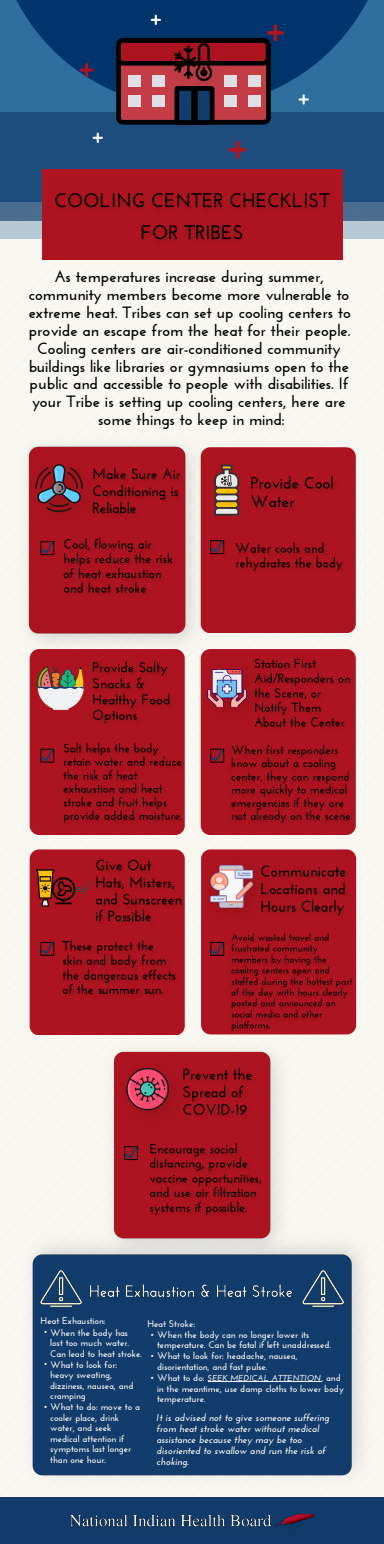
<style>
.page{position:relative;width:384px;height:1544px;background:#fff}
.page>*{position:absolute;margin:0;border:0;box-sizing:border-box;transform-origin:0 0}
.t1{font:700 16.31px/17.9px "Josefin Sans";color:#000;text-align:center}
.t2{font:italic 700 10.06px/11px "Josefin Sans";color:#f8f7f2}
.t3{font:700 9.56px/10.6px "Josefin Sans";color:#f8f7f2}
.t4{font:italic 700 8.62px "Josefin Sans";color:#f8f7f2}
.s1{font-family:"Arial";font-weight:400;font-size:8.62px}
.s2{font-family:"Arial";font-weight:400;font-style:normal}
.s3{font-style:normal;font-size:9.56px}
.s4{font-style:normal}
</style>
<div class="page">
<div style="left:0;top:0;width:383px;height:1497px;background:#f8f7f2"></div>
<img style="left:30px;top:1242px;width:334px;height:236px">
<div style="left:0;top:1497px;width:383px;height:46px;background:#123c6c"></div>
<img style="left:69px;top:1514px;width:246px;height:13px">
<div style="left:201px;top:849px;width:154px;height:183px;background:#ad141f"></div>
<div style="left:30px;top:849px;width:154px;height:186px;background:#ad141f"></div>
<div style="left:200px;top:649px;width:155px;height:186px;background:#ad141f"></div>
<div style="left:30px;top:662px;width:154px;height:173px;background:#ad141f"></div>
<div style="left:214px;top:447px;width:141px;height:186px;background:#ad141f"></div>
<img style="left:26px;top:444px;width:188px;height:218px">
<div style="left:0;top:220px;width:383px;height:19px;background:#b6cad6"></div>
<div style="left:0;top:112px;width:383px;height:108px;background:#1c4d7d"></div>
<div style="left:42px;top:169px;width:300px;height:91px;background:#ad141f"></div>
<img style="left:55px;top:192px;width:275px;height:17px">
<img style="left:141px;top:225px;width:102px;height:16px">
<img style="left:62px;top:535px;width:122px;height:68px">
<div style="left:40px;top:541px;width:14px;height:14px;border:1px solid #000"></div>
<svg style="left:40px;top:541px;width:13px;height:12px"></svg>
<img style="left:111px;top:1279px;width:171px;height:31px">
<svg style="left:0;top:0;width:383px;height:107px;background:#164f82"></svg>
<hr style="left:85px;top:63px;width:3px;height:14px;background:#ad141f;border-radius:2px">
<hr style="left:79px;top:68px;width:15px;height:3px;background:#ad141f;border-radius:2px">
<svg style="left:273px;top:24px;width:4px;height:17px"></svg>
<hr style="left:266px;top:31px;width:17px;height:4px;background:#ad141f;border-radius:2px">
<svg style="left:235px;top:141px;width:4px;height:18px"></svg>
<svg style="left:228px;top:148px;width:18px;height:4px"></svg>
<svg style="left:150px;top:15px;width:11px;height:10px"></svg>
<svg style="left:92px;top:133px;width:11px;height:10px"></svg>
<img style="left:30px;top:1250px;width:81px;height:86px">
<img style="left:26px;top:445px;width:86px;height:96px">
<svg style="left:214px;top:464px;width:25px;height:51px"></svg>
<svg style="left:30px;top:664px;width:61px;height:46px"></svg>
<img style="left:187px;top:649px;width:89px;height:87px">
<svg style="left:29px;top:860px;width:61px;height:50px;background:#9b241c"></svg>
<img style="left:201px;top:849px;width:81px;height:88px">
<hr style="left:207px;top:1381px;width:114px;height:1px;background:#f8f7f2">
<svg style="left:112px;top:34px;width:162px;height:94px;background:#6c3645"></svg>
<img style="left:154px;top:24px;width:87px;height:86px">
<svg style="left:298px;top:94px;width:10px;height:11px"></svg>
<img style="left:94px;top:1032px;width:204px;height:234px">
<img style="left:106px;top:1048px;width:92px;height:91px">
<img style="left:282px;top:1250px;width:82px;height:86px">
<img style="left:90px;top:463px;width:102px;height:61px">
<img style="left:248px;top:471px;width:98px;height:48px">
<div style="left:210px;top:540px;width:14px;height:14px;border:1px solid #000"></div>
<img style="left:233px;top:538px;width:116px;height:40px">
<img style="left:91px;top:657px;width:90px;height:73px">
<img style="left:252px;top:654px;width:104px;height:82px">
<img style="left:93px;top:854px;width:92px;height:78px">
<img style="left:258px;top:860px;width:99px;height:63px">
<img style="left:180px;top:1063px;width:84px;height:62px">
<div style="left:210px;top:748px;width:14px;height:14px;border:1px solid #000"></div>
<img style="left:224px;top:742px;width:130px;height:89px">
<div style="left:40px;top:941px;width:14px;height:14px;border:1px solid #000"></div>
<img style="left:60px;top:936px;width:125px;height:68px">
<div style="left:210px;top:941px;width:14px;height:14px;border:1px solid #000"></div>
<img style="left:225px;top:931px;width:130px;height:106px">
<div style="left:124px;top:1146px;width:14px;height:13px;border:1px solid #000"></div>
<img style="left:147px;top:1139px;width:126px;height:83px">
<div style="left:40px;top:748px;width:14px;height:14px;border:1px solid #000"></div>
<img style="left:62px;top:739px;width:123px;height:90px">
<svg style="left:210px;top:540px;width:13px;height:12px"></svg>
<svg style="left:40px;top:748px;width:13px;height:13px"></svg>
<svg style="left:210px;top:748px;width:13px;height:13px"></svg>
<svg style="left:40px;top:942px;width:13px;height:12px"></svg>
<svg style="left:210px;top:942px;width:13px;height:12px"></svg>
<svg style="left:124px;top:1146px;width:13px;height:12px"></svg>
<p class="t1" style="left:29px;top:267px;width:323px">As temperatures increase during summer, community members become more vulnerable to extreme heat. Tribes can set up cooling centers to provide an escape from the heat for their people.<br>Cooling centers are air-conditioned community buildings like libraries or gymnasiums open to the public and accessible to people with disabilities. If your Tribe is setting up cooling centers, here are some things to keep in mind:</p>
<p class="t3" style="left:41px;top:1315px;width:66px">Heat Exhaustion:</p>
<p class="t3" style="left:50px;top:1326px;width:93px;text-indent:-6px"><span class="s1">•</span> When the body has lost too much water.<br>Can lead to heat stroke.</p>
<p class="t3" style="left:50px;top:1358px;width:85px;text-indent:-6px"><span class="s1">•</span> What to look for: heavy sweating, dizziness, nausea, and cramping</p>
<p class="t3" style="left:50px;top:1401px;width:91px;text-indent:-6px"><span class="s1">•</span> What to do: move to a cooler place, drink water, and seek medical attention if symptoms last longer than one hour.</p>
<p class="t3" style="left:147px;top:1318px;width:49px">Heat Stroke:</p>
<p class="t3" style="left:157px;top:1329px;width:175px;text-indent:-6px"><span class="s1">•</span> When the body can no longer lower its temperature. Can be fatal if left unaddressed.</p>
<p class="t3" style="left:157px;top:1350px;width:142px;text-indent:-6px"><span class="s1">•</span> What to look for: headache, nausea, disorientation, and fast pulse.</p>
<p class="t4" style="left:151px;top:1372px;width:191px"><span class="s2">•</span> <span class="s3">What to do:</span> SEEK MEDICAL ATTENTION<span class="s4">,</span> <span class="s3">and</span></p>
<p class="t3" style="left:157px;top:1382px;width:188px">in the meantime, use damp cloths to lower body temperature.</p>
<p class="t2" style="left:156px;top:1412px;width:174px">It is advised not to give someone suffering from heat stroke water without medical assistance because they may be too disoriented to swallow and run the risk of choking.</p>
</div>
